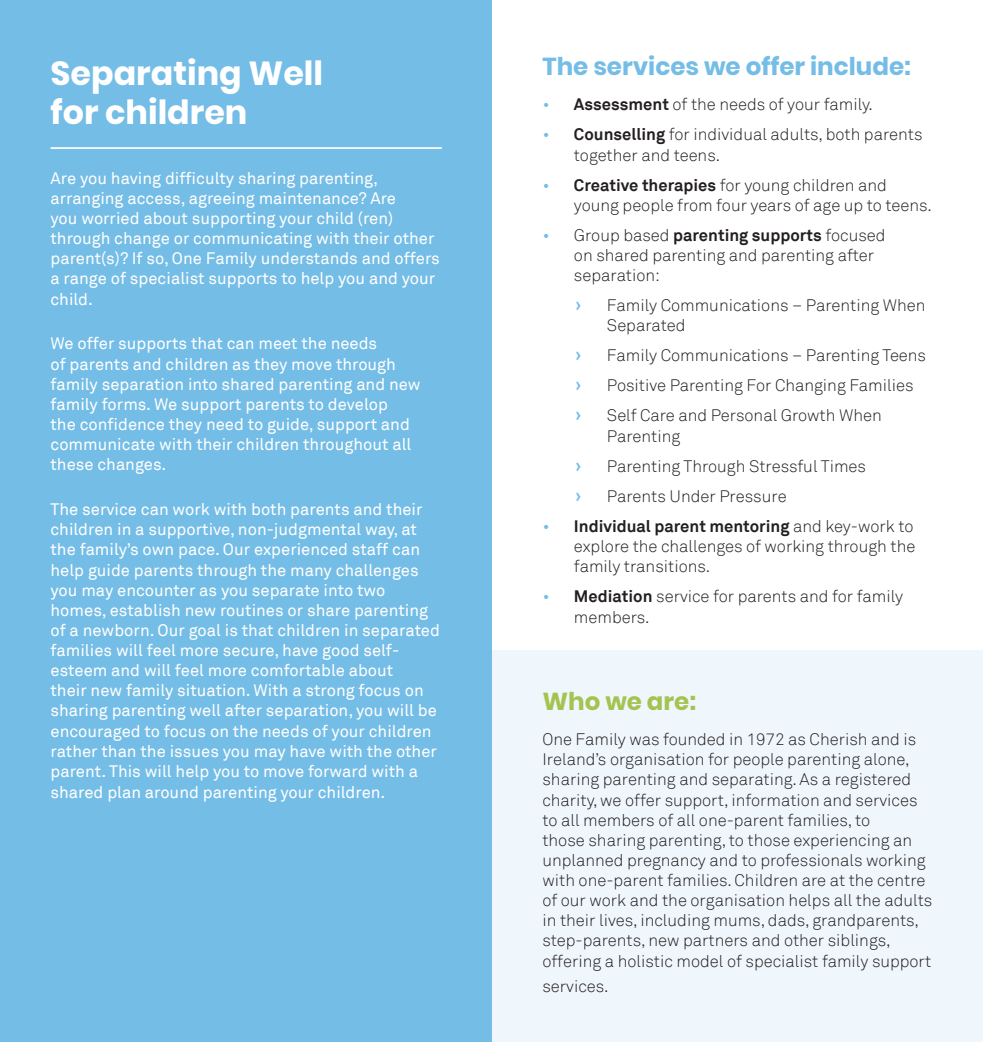
<style>
.page{position:relative;width:983px;height:1042px;background:#fff}
.page>*{position:absolute;margin:0;border:0;box-sizing:border-box;transform-origin:0 0}
.t1{font:700 33.25px/39.9px "Poppins";color:#fff}
.t2{font:700 24.5px "Poppins";color:#74bde7}
.t3{font:700 24.5px "Poppins";color:#a5c351}
.t4{font:700 17.5px "Akkurat";color:#74bde7}
.t5{font:300 16.62px/20.1px "Akkurat";color:#231f20}
.t6{font:16.62px/20.1px "Akkurat";color:#fff}
.s1{font-size:17.5px;color:#74bde7}
.s2{font-weight:700}
</style>
<div class="page">
<div style="left:491px;top:650px;width:491px;height:392px;background:#f0f7fc"></div>
<div style="left:0;top:0;width:491px;height:1042px;background:#74bde7"></div>
<hr style="left:50px;top:147px;width:391px;height:2px;background:#fff">
<p class="t1" style="left:50px;top:53px;width:274px">Separating Well for children</p>
<p class="t6" style="left:50px;top:168px;width:391px">Are you having difficulty sharing parenting, arranging access, agreeing maintenance? Are<br>you worried about supporting your child (ren) through change or communicating with their other parent(s)? If so, One Family understands and offers a range of specialist supports to help you and your child.</p>
<p class="t6" style="left:50px;top:334px;width:371px">We offer supports that can meet the needs<br>of parents and children as they move through family separation into shared parenting and new family forms. We support parents to develop<br>the confidence they need to guide, support and communicate with their children throughout all these changes.</p>
<p class="t6" style="left:50px;top:500px;width:391px">The service can work with both parents and their children in a supportive, non-judgmental way, at the family’s own pace. Our experienced staff can help guide parents through the many challenges you may encounter as you separate into two homes, establish new routines or share parenting of a newborn. Our goal is that children in separated families will feel more secure, have good self&shy;esteem and will feel more comfortable about<br>their new family situation. With a strong focus on sharing parenting well after separation, you will be encouraged to focus on the needs of your children rather than the issues you may have with the other parent. This will help you to move forward with a shared plan around parenting your children.</p>
<p class="t2" style="left:542px;top:53px;width:370px">The services we offer include:</p>
<p class="t5" style="left:542px;top:95px;width:332px"><span class="s1">•</span> <span class="s2">Assessment</span> of the needs of your family.</p>
<p class="t5" style="left:574px;top:125px;width:350px;text-indent:-32px"><span class="s1">•</span> <span class="s2">Counselling</span> for individual adults, both parents together and teens.</p>
<p class="t5" style="left:574px;top:175px;width:359px;text-indent:-32px"><span class="s1">•</span> <span class="s2">Creative therapies</span> for young children and young people from four years of age up to teens.</p>
<p class="t5" style="left:574px;top:225px;width:313px;text-indent:-32px"><span class="s1">•</span> Group based <span class="s2">parenting supports</span> focused on shared parenting and parenting after separation:</p>
<p class="t4" style="left:575px;top:294px;width:7px">›</p>
<p class="t5" style="left:607px;top:295px;width:320px">Family Communications – Parenting When<br>Separated</p>
<p class="t4" style="left:575px;top:344px;width:7px">›</p>
<p class="t5" style="left:607px;top:346px;width:320px">Family Communications – Parenting Teens</p>
<p class="t4" style="left:575px;top:374px;width:7px">›</p>
<p class="t5" style="left:607px;top:376px;width:308px">Positive Parenting For Changing Families</p>
<p class="t4" style="left:575px;top:404px;width:7px">›</p>
<p class="t5" style="left:607px;top:406px;width:276px">Self Care and Personal Growth When<br>Parenting</p>
<p class="t4" style="left:575px;top:454px;width:7px">›</p>
<p class="t5" style="left:607px;top:456px;width:260px">Parenting Through Stressful Times</p>
<p class="t4" style="left:575px;top:484px;width:7px">›</p>
<p class="t5" style="left:607px;top:486px;width:181px">Parents Under Pressure</p>
<p class="t5" style="left:574px;top:516px;width:343px;text-align:justify;text-indent:-32px"><span class="s1">•</span> <span class="s2">Individual parent mentoring</span> and key-work to explore the challenges of working through the family transitions.</p>
<p class="t5" style="left:574px;top:586px;width:331px;line-height:21px;text-indent:-32px"><span class="s1">•</span> <span class="s2">Mediation</span> service for parents and for family members.</p>
<p class="t3" style="left:542px;top:687px;width:155px">Who we are:</p>
<p class="t5" style="left:542px;top:729px;width:391px">One Family was founded in 1972 as Cherish and is Ireland’s organisation for people parenting alone, sharing parenting and separating. As a registered charity, we offer support, information and services to all members of all one-parent families, to<br>those sharing parenting, to those experiencing an unplanned pregnancy and to professionals working with one-parent families. Children are at the centre of our work and the organisation helps all the adults in their lives, including mums, dads, grandparents, step-parents, new partners and other siblings, offering a holistic model of specialist family support</p>
<p class="t5" style="left:542px;top:976px;width:68px">services.</p>
</div>
